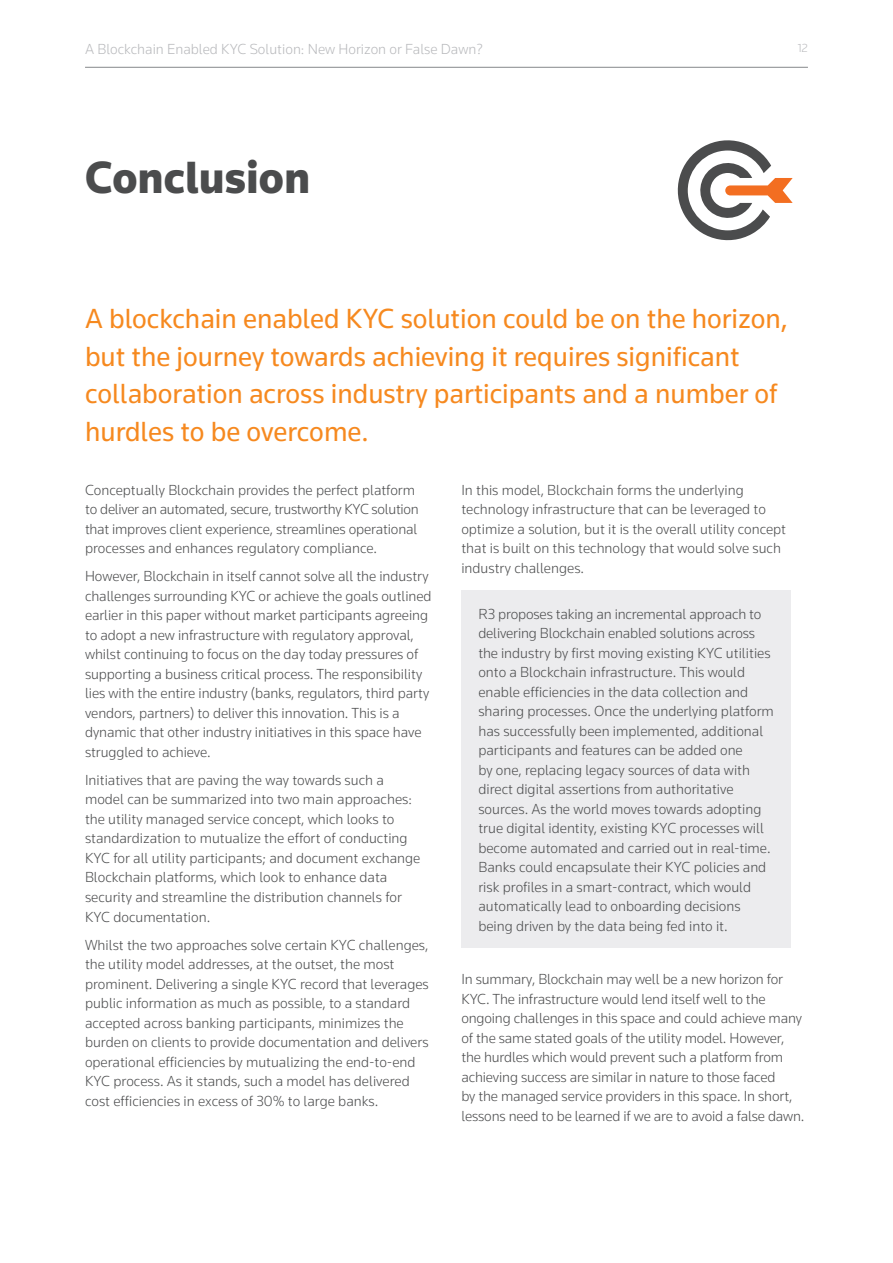
<style>
.page{position:relative;width:893px;height:1263px;background:#fff}
.page>*{position:absolute;margin:0;border:0;box-sizing:border-box;transform-origin:0 0}
.t1{font:900 46.5px "Knowledge 2017";color:#4b4c4d}
.t2{font:28.5px/37.5px "Knowledge 2017";color:#f6891f}
.t3{font:300 15px/19.5px "Knowledge 2017";color:#4b4c4d}
.t4{font:300 15px "Knowledge 2017";color:#b8b9bc}
.t5{font:300 12px "Knowledge 2017";color:#b8b9bc}
</style>
<div class="page">
<div style="left:461px;top:590px;width:330px;height:358px;background:#ececee"></div>
<hr style="left:85px;top:67px;width:723px;height:1px;background:#86888b">
<svg style="left:677px;top:140px;width:116px;height:101px"></svg>
<p class="t4" style="left:85px;top:40px;width:399px">A Blockchain Enabled KYC Solution: New Horizon or False Dawn?</p>
<h1 class="t1" style="left:85px;top:149px;width:227px">Conclusion</h1>
<p class="t5" style="left:798px;top:40px;width:12px">12</p>
<h2 class="t2" style="left:85px;top:300px;width:704px">A blockchain enabled KYC solution could be on the horizon, but the journey towards achieving it requires significant collaboration across industry participants and a number of hurdles to be overcome.</h2>
<p class="t3" style="left:85px;top:480px;width:335px">Conceptually Blockchain provides the perfect platform to deliver an automated, secure, trustworthy KYC solution that improves client experience, streamlines operational processes and enhances regulatory compliance.</p>
<p class="t3" style="left:85px;top:566px;width:348px">However, Blockchain in itself cannot solve all the industry challenges surrounding KYC or achieve the goals outlined earlier in this paper without market participants agreeing to adopt a new infrastructure with regulatory approval, whilst continuing to focus on the day today pressures of supporting a business critical process. The responsibility lies with the entire industry (banks, regulators, third party vendors, partners) to deliver this innovation. This is a dynamic that other industry initiatives in this space have struggled to achieve.</p>
<p class="t3" style="left:85px;top:770px;width:337px">Initiatives that are paving the way towards such a model can be summarized into two main approaches: the utility managed service concept, which looks to standardization to mutualize the effort of conducting KYC for all utility participants; and document exchange Blockchain platforms, which look to enhance data security and streamline the distribution channels for KYC documentation.</p>
<p class="t3" style="left:85px;top:934px;width:345px">Whilst the two approaches solve certain KYC challenges, the utility model addresses, at the outset, the most prominent. Delivering a single KYC record that leverages public information as much as possible, to a standard accepted across banking participants, minimizes the burden on clients to provide documentation and delivers operational efficiencies by mutualizing the end-to-end KYC process. As it stands, such a model has delivered cost efficiencies in excess of 30% to large banks.</p>
<p class="t3" style="left:461px;top:480px;width:326px">In this model, Blockchain forms the underlying technology infrastructure that can be leveraged to optimize a solution, but it is the overall utility concept that is built on this technology that would solve such industry challenges.</p>
<p class="t3" style="left:478px;top:604px;width:297px">R3 proposes taking an incremental approach to delivering Blockchain enabled solutions across the industry by first moving existing KYC utilities onto a Blockchain infrastructure. This would enable efficiencies in the data collection and sharing processes. Once the underlying platform has successfully been implemented, additional participants and features can be added one<br>by one, replacing legacy sources of data with direct digital assertions from authoritative sources. As the world moves towards adopting true digital identity, existing KYC processes will become automated and carried out in real-time.<br>Banks could encapsulate their KYC policies and risk profiles in a smart-contract, which would automatically lead to onboarding decisions being driven by the data being fed into it.</p>
<p class="t3" style="left:461px;top:969px;width:345px">In summary, Blockchain may well be a new horizon for KYC. The infrastructure would lend itself well to the ongoing challenges in this space and could achieve many of the same stated goals of the utility model. However, the hurdles which would prevent such a platform from achieving success are similar in nature to those faced<br>by the managed service providers in this space. In short, lessons need to be learned if we are to avoid a false dawn.</p>
</div>
